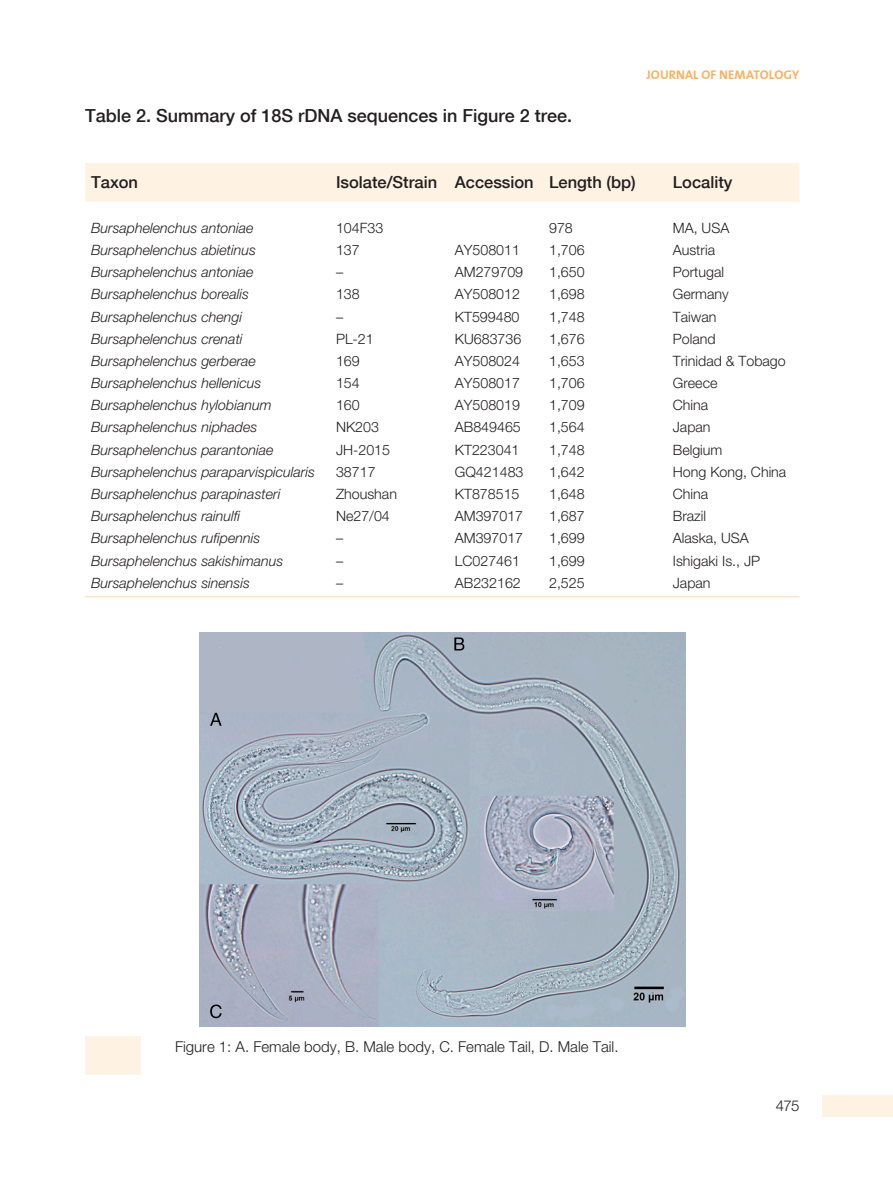
<style>
.page{position:relative;width:893px;height:1178px;background:#fff}
.page>*{position:absolute;margin:0;border:0;box-sizing:border-box;transform-origin:0 0}
.pTableCaption{font:500 18px "Helvetica Neue LT Com";color:#231f20}
.pTableColumnHead{font:500 16.5px "Helvetica Neue LT Com";color:#231f20}
.pFigureCaption2{font:300 15px "Helvetica Neue LT Pro";color:#231f20}
.page-number{font:300 15px "Helvetica Neue LT Pro";color:#231f20}
.pTableBody{font:italic 300 14.25px "Helvetica Neue LT Std";color:#231f20}
.pTableBody-2{font:300 14.25px "Helvetica Neue LT Std";color:#231f20}
.t1{font:700 12.75px "The Mix Plain";letter-spacing:.01em;color:#fab05f}
</style>
<div class="page">
<div style="left:823px;top:1095px;width:70px;height:21px;background:#fef2e3"></div>
<div style="left:85px;top:163px;width:714px;height:39px;background:#fef2e3"></div>
<hr style="left:85px;top:596px;width:245px;height:1px;background:#fee5ca">
<hr style="left:330px;top:596px;width:119px;height:1px;background:#fee5ca">
<hr style="left:449px;top:596px;width:94px;height:1px;background:#fee5ca">
<hr style="left:543px;top:596px;width:124px;height:1px;background:#fee5ca">
<hr style="left:667px;top:596px;width:132px;height:1px;background:#fee5ca">
<div style="left:85px;top:1036px;width:56px;height:39px;background:#fef2e3"></div>
<img style="left:199px;top:632px;width:486px;height:394px">
<p class="pTableCaption" style="left:85px;top:105px;width:489px">Table 2. Summary of 18S rDNA sequences in Figure 2 tree.</p>
<p class="t1" style="left:646px;top:64px;width:154px">JOURNAL OF NEMATOLOGY</p>
<p class="pTableColumnHead" style="left:91px;top:172px;width:49px">Taxon</p>
<p class="pTableColumnHead" style="left:336px;top:172px;width:103px">Isolate/Strain</p>
<p class="pTableColumnHead" style="left:455px;top:172px;width:80px">Accession</p>
<p class="pTableColumnHead" style="left:549px;top:172px;width:88px">Length (bp)</p>
<p class="pTableColumnHead" style="left:673px;top:172px;width:61px">Locality</p>
<p class="pTableBody" style="left:91px;top:219px;width:164px">Bursaphelenchus antoniae</p>
<p class="pTableBody-2" style="left:336px;top:219px;width:49px">104F33</p>
<p class="pTableBody-2" style="left:549px;top:219px;width:25px">978</p>
<p class="pTableBody-2" style="left:673px;top:219px;width:58px">MA, USA</p>
<p class="pTableBody" style="left:91px;top:241px;width:166px">Bursaphelenchus abietinus</p>
<p class="pTableBody-2" style="left:336px;top:241px;width:25px">137</p>
<p class="pTableBody-2" style="left:455px;top:241px;width:67px">AY508011</p>
<p class="pTableBody-2" style="left:549px;top:241px;width:37px">1,706</p>
<p class="pTableBody-2" style="left:673px;top:241px;width:44px">Austria</p>
<p class="pTableBody" style="left:91px;top:264px;width:164px">Bursaphelenchus antoniae</p>
<p class="pTableBody-2" style="left:336px;top:263px;width:9px">–</p>
<p class="pTableBody-2" style="left:455px;top:263px;width:70px">AM279709</p>
<p class="pTableBody-2" style="left:549px;top:263px;width:37px">1,650</p>
<p class="pTableBody-2" style="left:673px;top:263px;width:53px">Portugal</p>
<p class="pTableBody" style="left:91px;top:286px;width:159px">Bursaphelenchus borealis</p>
<p class="pTableBody-2" style="left:336px;top:286px;width:25px">138</p>
<p class="pTableBody-2" style="left:455px;top:286px;width:67px">AY508012</p>
<p class="pTableBody-2" style="left:549px;top:286px;width:37px">1,698</p>
<p class="pTableBody-2" style="left:673px;top:286px;width:57px">Germany</p>
<p class="pTableBody" style="left:91px;top:308px;width:152px">Bursaphelenchus chengi</p>
<p class="pTableBody-2" style="left:336px;top:308px;width:9px">–</p>
<p class="pTableBody-2" style="left:455px;top:308px;width:66px">KT599480</p>
<p class="pTableBody-2" style="left:549px;top:308px;width:37px">1,748</p>
<p class="pTableBody-2" style="left:673px;top:308px;width:45px">Taiwan</p>
<p class="pTableBody" style="left:91px;top:330px;width:153px">Bursaphelenchus crenati</p>
<p class="pTableBody-2" style="left:336px;top:330px;width:39px">PL-21</p>
<p class="pTableBody-2" style="left:455px;top:330px;width:68px">KU683736</p>
<p class="pTableBody-2" style="left:549px;top:330px;width:37px">1,676</p>
<p class="pTableBody-2" style="left:673px;top:330px;width:44px">Poland</p>
<p class="pTableBody" style="left:91px;top:352px;width:166px">Bursaphelenchus gerberae</p>
<p class="pTableBody-2" style="left:336px;top:352px;width:25px">169</p>
<p class="pTableBody-2" style="left:455px;top:352px;width:67px">AY508024</p>
<p class="pTableBody-2" style="left:549px;top:352px;width:37px">1,653</p>
<p class="pTableBody-2" style="left:673px;top:352px;width:114px">Trinidad &amp; Tobago</p>
<p class="pTableBody" style="left:91px;top:374px;width:172px">Bursaphelenchus hellenicus</p>
<p class="pTableBody-2" style="left:336px;top:374px;width:25px">154</p>
<p class="pTableBody-2" style="left:455px;top:374px;width:67px">AY508017</p>
<p class="pTableBody-2" style="left:549px;top:374px;width:37px">1,706</p>
<p class="pTableBody-2" style="left:673px;top:374px;width:46px">Greece</p>
<p class="pTableBody" style="left:91px;top:397px;width:182px">Bursaphelenchus hylobianum</p>
<p class="pTableBody-2" style="left:336px;top:396px;width:25px">160</p>
<p class="pTableBody-2" style="left:455px;top:396px;width:67px">AY508019</p>
<p class="pTableBody-2" style="left:549px;top:396px;width:37px">1,709</p>
<p class="pTableBody-2" style="left:673px;top:396px;width:37px">China</p>
<p class="pTableBody" style="left:91px;top:419px;width:168px">Bursaphelenchus niphades</p>
<p class="pTableBody-2" style="left:336px;top:419px;width:45px">NK203</p>
<p class="pTableBody-2" style="left:455px;top:419px;width:68px">AB849465</p>
<p class="pTableBody-2" style="left:549px;top:419px;width:37px">1,564</p>
<p class="pTableBody-2" style="left:673px;top:419px;width:39px">Japan</p>
<p class="pTableBody" style="left:91px;top:441px;width:184px">Bursaphelenchus parantoniae</p>
<p class="pTableBody-2" style="left:336px;top:441px;width:56px">JH-2015</p>
<p class="pTableBody-2" style="left:455px;top:441px;width:66px">KT223041</p>
<p class="pTableBody-2" style="left:549px;top:441px;width:37px">1,748</p>
<p class="pTableBody-2" style="left:673px;top:441px;width:51px">Belgium</p>
<p class="pTableBody" style="left:91px;top:463px;width:225px">Bursaphelenchus paraparvispicularis</p>
<p class="pTableBody-2" style="left:336px;top:463px;width:41px">38717</p>
<p class="pTableBody-2" style="left:455px;top:463px;width:70px">GQ421483</p>
<p class="pTableBody-2" style="left:549px;top:463px;width:37px">1,642</p>
<p class="pTableBody-2" style="left:673px;top:463px;width:115px">Hong Kong, China</p>
<p class="pTableBody" style="left:91px;top:485px;width:191px">Bursaphelenchus parapinasteri</p>
<p class="pTableBody-2" style="left:336px;top:485px;width:62px">Zhoushan</p>
<p class="pTableBody-2" style="left:455px;top:485px;width:66px">KT878515</p>
<p class="pTableBody-2" style="left:549px;top:485px;width:37px">1,648</p>
<p class="pTableBody-2" style="left:673px;top:485px;width:37px">China</p>
<p class="pTableBody" style="left:91px;top:508px;width:151px">Bursaphelenchus rainulfi</p>
<p class="pTableBody-2" style="left:336px;top:507px;width:55px">Ne27/04</p>
<p class="pTableBody-2" style="left:455px;top:507px;width:70px">AM397017</p>
<p class="pTableBody-2" style="left:549px;top:507px;width:37px">1,687</p>
<p class="pTableBody-2" style="left:673px;top:507px;width:35px">Brazil</p>
<p class="pTableBody" style="left:91px;top:530px;width:171px">Bursaphelenchus rufipennis</p>
<p class="pTableBody-2" style="left:336px;top:529px;width:9px">–</p>
<p class="pTableBody-2" style="left:455px;top:529px;width:70px">AM397017</p>
<p class="pTableBody-2" style="left:549px;top:529px;width:37px">1,699</p>
<p class="pTableBody-2" style="left:673px;top:529px;width:78px">Alaska, USA</p>
<p class="pTableBody" style="left:91px;top:552px;width:194px">Bursaphelenchus sakishimanus</p>
<p class="pTableBody-2" style="left:336px;top:552px;width:9px">–</p>
<p class="pTableBody-2" style="left:455px;top:552px;width:67px">LC027461</p>
<p class="pTableBody-2" style="left:549px;top:552px;width:37px">1,699</p>
<p class="pTableBody-2" style="left:673px;top:552px;width:89px">Ishigaki Is., JP</p>
<p class="pTableBody" style="left:91px;top:574px;width:160px">Bursaphelenchus sinensis</p>
<p class="pTableBody-2" style="left:336px;top:574px;width:9px">–</p>
<p class="pTableBody-2" style="left:455px;top:574px;width:68px">AB232162</p>
<p class="pTableBody-2" style="left:549px;top:574px;width:37px">2,525</p>
<p class="pTableBody-2" style="left:673px;top:574px;width:39px">Japan</p>
<p class="pFigureCaption2" style="left:175px;top:1038px;width:445px">Figure 1: A. Female body, B. Male body, C. Female Tail, D. Male Tail.</p>
<p class="page-number" style="left:776px;top:1096px;width:25px">475</p>
</div>
